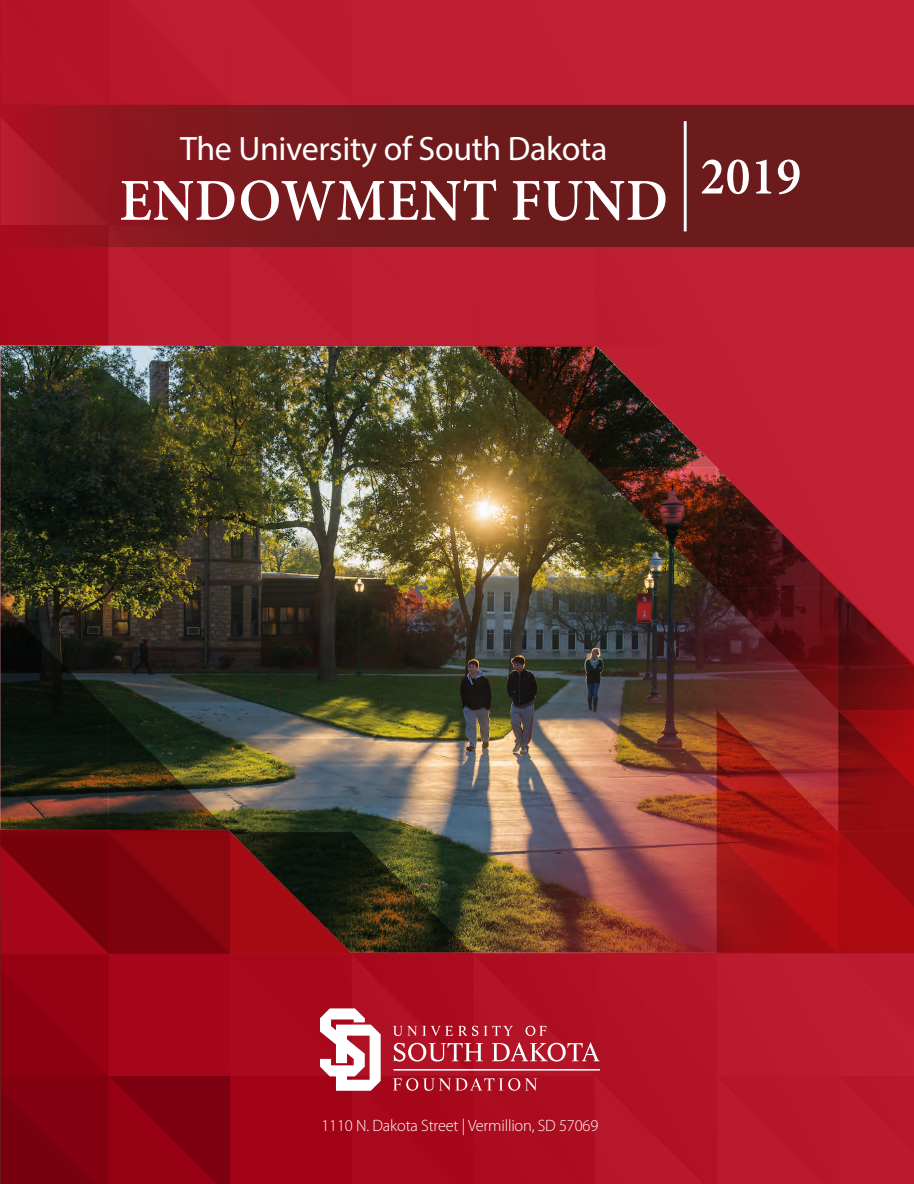
<style>
.page{position:relative;width:914px;height:1184px;background:#fff}
.page>*{position:absolute;margin:0;border:0;box-sizing:border-box;transform-origin:0 0}
.t1{font:600 59.55px "Minion Pro";letter-spacing:.01em;color:#fff;scale:.94 1}
.t2{font:33.9px "Myriad Pro";letter-spacing:-.01em;color:#fff}
.t3{font:300 16.5px "Myriad Pro";letter-spacing:-.01em;color:#fff}
</style>
<div class="page">
<img style="left:0;top:0;width:913px;height:1184px">
<h2 class="t2" style="left:180px;top:128px;width:428px">The University of South Dakota</h2>
<h1 class="t1" style="left:119px;top:160px;width:726px">ENDOWMENT FUND <sup>2019</sup></h1>
<p class="t3" style="left:321px;top:1116px;width:278px">1110 N. Dakota Street | Vermillion, SD 57069</p>
</div>
